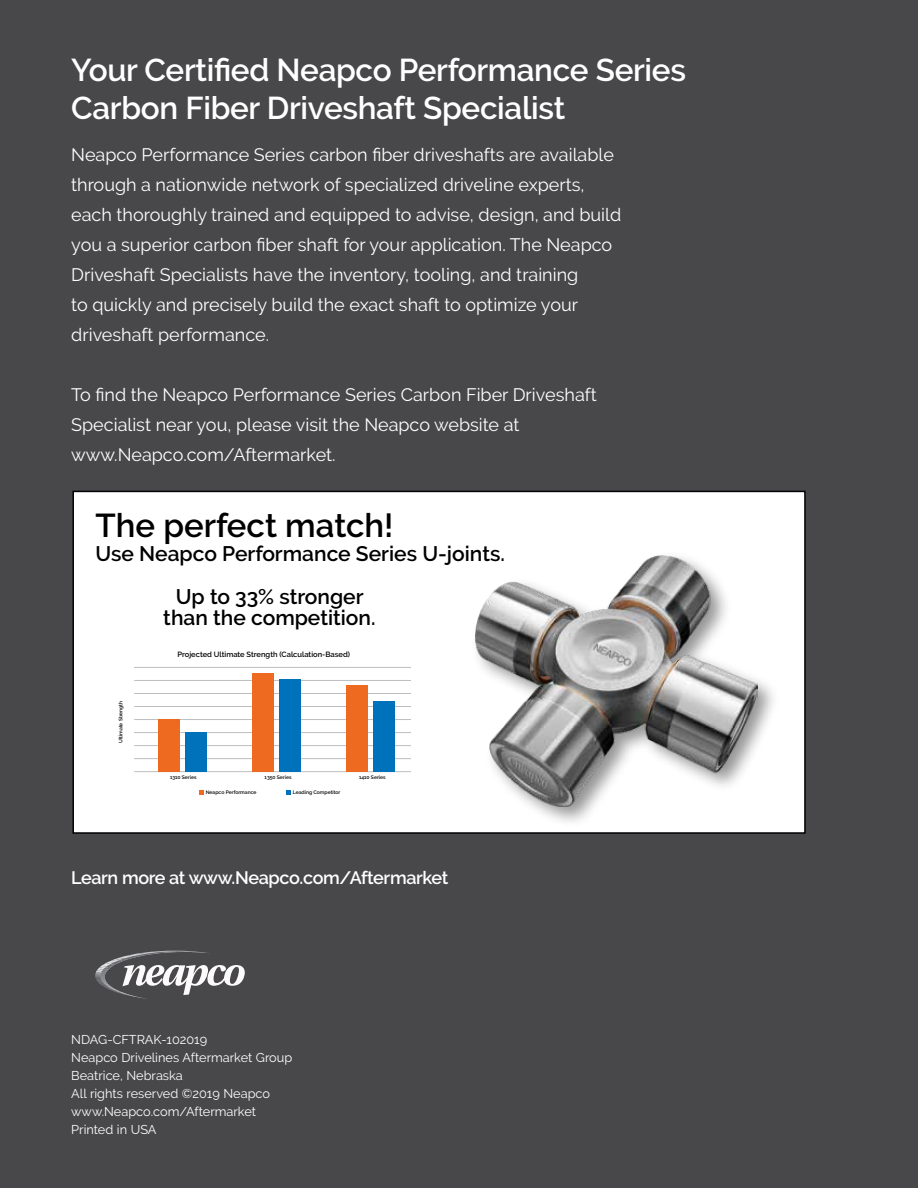
<style>
.page{position:relative;width:918px;height:1188px;background:#48484a}
.page>*{position:absolute;margin:0;border:0;box-sizing:border-box;transform-origin:0 0}
.t1{font:600 33px "Raleway";color:#000}
.t2{font:600 31.5px/37.8px "Raleway";letter-spacing:-.01em;color:#fff}
.t3{font:600 21px/43px "Raleway";color:#000}
.t4{font:18px/30px "Raleway";color:#fff}
.t5{font:600 18px "Raleway";letter-spacing:-.02em;color:#fff}
.t6{font:12.75px/18px "Raleway";color:#fff}
.t7{font:600 7.5px "Raleway";color:#000}
.t8{font:600 5.1px "Raleway";color:#000}
</style>
<div class="page">
<svg style="left:95px;top:951px;width:150px;height:48px"></svg>
<div style="left:73px;top:491px;width:732px;height:342px;background:#fff"></div>
<div style="left:72px;top:491px;width:734px;height:343px;border:2px solid #000"></div>
<hr style="left:134px;top:667px;width:277px;height:1px;background:#bcbec0">
<hr style="left:134px;top:680px;width:277px;height:1px;background:#bcbec0">
<hr style="left:134px;top:693px;width:277px;height:1px;background:#bcbec0">
<hr style="left:134px;top:706px;width:277px;height:1px;background:#bcbec0">
<hr style="left:134px;top:719px;width:277px;height:1px;background:#bcbec0">
<hr style="left:134px;top:732px;width:277px;height:1px;background:#bcbec0">
<hr style="left:134px;top:745px;width:277px;height:1px;background:#bcbec0">
<hr style="left:134px;top:758px;width:277px;height:1px;background:#bcbec0">
<hr style="left:134px;top:771px;width:277px;height:1px;background:#bcbec0">
<div style="left:185px;top:732px;width:21px;height:40px;background:#0072bc"></div>
<div style="left:279px;top:679px;width:22px;height:93px;background:#0072bc"></div>
<div style="left:374px;top:701px;width:21px;height:71px;background:#0072bc"></div>
<div style="left:158px;top:720px;width:21px;height:52px;background:#ef6a21"></div>
<div style="left:252px;top:673px;width:21px;height:99px;background:#ef6a21"></div>
<div style="left:346px;top:685px;width:22px;height:87px;background:#ef6a21"></div>
<svg style="left:199px;top:790px;width:5px;height:5px"></svg>
<svg style="left:286px;top:790px;width:5px;height:5px"></svg>
<div style="left:470px;top:551px;width:310px;height:278px;background:#000;opacity:.42"></div>
<img style="left:476px;top:556px;width:282px;height:250px">
<h2 class="t2" style="left:71px;top:52px;width:616px">Your Certified Neapco Performance Series<br>Carbon Fiber Driveshaft Specialist</h2>
<p class="t4" style="left:71px;top:140px;width:551px">Neapco Performance Series carbon fiber driveshafts are available through a nationwide network of specialized driveline experts, each thoroughly trained and equipped to advise, design, and build you a superior carbon fiber shaft for your application. The Neapco Driveshaft Specialists have the inventory, tooling, and training<br>to quickly and precisely build the exact shaft to optimize your driveshaft performance.</p>
<p class="t4" style="left:71px;top:380px;width:527px">To find the Neapco Performance Series Carbon Fiber Driveshaft<br>Specialist near you, please visit the Neapco website at www.Neapco.com/Aftermarket.</p>
<h1 class="t1" style="left:96px;top:507px;width:300px">The perfect match!</h1>
<p class="t3" style="left:176px;top:532px;width:331px;text-indent:-80px">Use Neapco Performance Series U-joints.<br>Up to 33% stronger</p>
<p class="t3" style="left:163px;top:596px;width:214px">than the competition.</p>
<p class="t7" style="left:178px;top:650px;width:174px">Projected Ultimate Strength (Calculation-Based)</p>
<p class="t8" style="left:118px;top:743px;width:44px;rotate:-90deg">Ultimate Strength</p>
<p class="t8" style="left:170px;top:775px;width:28px">1310 Series</p>
<p class="t8" style="left:265px;top:775px;width:28px">1350 Series</p>
<p class="t8" style="left:359px;top:775px;width:28px">1410 Series</p>
<p class="t8" style="left:206px;top:789px;width:52px">Neapco Performance</p>
<p class="t8" style="left:293px;top:789px;width:49px">Leading Competitor</p>
<p class="t5" style="left:71px;top:867px;width:379px">Learn more at www.Neapco.com/Aftermarket</p>
<p class="t6" style="left:71px;top:1030px;width:222px">NDAG-CFTRAK-102019<br>Neapco Drivelines Aftermarket Group<br>Beatrice, Nebraska<br>All rights reserved ©2019 Neapco www.Neapco.com/Aftermarket<br>Printed in USA</p>
</div>
